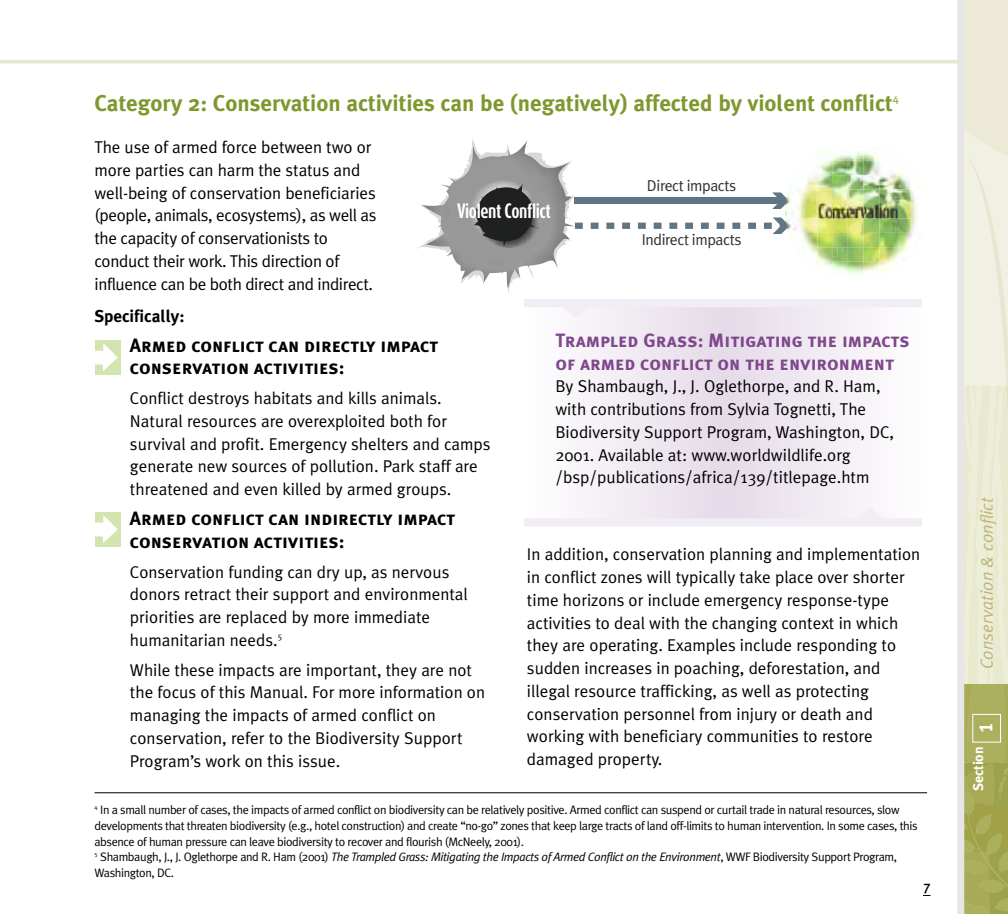
<style>
.page{position:relative;width:1008px;height:914px;background:#fff}
.page>*{position:absolute;margin:0;border:0;box-sizing:border-box;transform-origin:0 0}
.t1{font:700 22.75px "Meta Plus";color:#80972e}
.t2{font:19.25px/22.8px "Meta Plus Bold Caps";color:#000}
.t3{font:19.25px/22.8px "Meta Plus Bold Caps";color:#7f488c}
.t4{font:19.25px "Meta Plus Bold Caps";color:#fff}
.t5{font:italic 17.5px "Meta Plus Normal";color:#beb479}
.t6{font:700 17.32px "Dax Compact";letter-spacing:-.025em;color:#fff}
.t7{font:17.15px/22.8px "Meta Plus Normal";color:#000}
.t8{font:17.15px/22.8px "Meta Plus Normal";letter-spacing:-.02em;color:#000}
.t9{font:700 17.15px "Meta Plus";color:#000}
.t10{font:15.75px "Meta Plus Normal";letter-spacing:-.025em;color:#302e2e}
.t11{font:700 14px "Meta Plus";color:#fff}
.t12{font:14px "Meta Plus Medium Caps";color:#000}
.t13{font:12.25px/15.8px "Meta Plus Normal";letter-spacing:-.03em;color:#000}
.s1{font-style:italic}
</style>
<div class="page">
<svg style="left:964px;top:0;width:44px;height:914px;background:#dbdcba"></svg>
<div style="left:957px;top:0;width:7px;height:914px;background:#e6e6e6"></div>
<hr style="left:0;top:60px;width:961px;height:3px;background:#e9e6d2">
<div style="left:972px;top:714px;width:29px;height:28px;border:1px solid #fff"></div>
<hr style="left:94px;top:792px;width:833px;height:1px;background:#000">
<div style="left:95px;top:340px;width:25px;height:35px;background:#d3e5ae"></div>
<svg style="left:95px;top:343px;width:23px;height:28px"></svg>
<div style="left:95px;top:512px;width:25px;height:34px;background:#d3e5ae"></div>
<svg style="left:95px;top:515px;width:23px;height:28px"></svg>
<svg style="left:581px;top:318px;width:290px;height:190px"></svg>
<svg style="left:416px;top:139px;width:506px;height:179px"></svg>
<svg style="left:524px;top:508px;width:398px;height:18px"></svg>
<h1 class="t1" style="left:94px;top:89px;width:806px">Category 2: Conservation activities can be (negatively) affected by violent conflict<sup>4</sup></h1>
<p class="t8" style="left:95px;top:136px;width:284px">The use of armed force between two or more parties can harm the status and well-being of conservation beneficiaries (people, animals, ecosystems), as well as the capacity of conservationists to conduct their work. This direction of influence can be both direct and indirect.</p>
<p class="t9" style="left:94px;top:306px;width:92px">Specifically:</p>
<p class="t6" style="left:457px;top:204px;width:96px">Violent Conflict</p>
<p class="t10" style="left:647px;top:176px;width:91px">Direct impacts</p>
<p class="t10" style="left:642px;top:230px;width:101px">Indirect impacts</p>
<p class="t2" style="left:130px;top:333px;width:310px">Armed conflict can directly impact conservation activities:</p>
<p class="t7" style="left:130px;top:387px;width:362px">Conflict destroys habitats and kills animals.<br>Natural resources are overexploited both for survival and profit. Emergency shelters and camps generate new sources of pollution. Park staff are threatened and even killed by armed groups.</p>
<p class="t2" style="left:130px;top:507px;width:327px">Armed conflict can indirectly impact conservation activities:</p>
<p class="t7" style="left:130px;top:560px;width:339px">Conservation funding can dry up, as nervous donors retract their support and environmental priorities are replaced by more immediate humanitarian needs.<sup>5</sup></p>
<p class="t7" style="left:130px;top:658px;width:357px">While these impacts are important, they are not the focus of this Manual. For more information on managing the impacts of armed conflict on conservation, refer to the Biodiversity Support Program’s work on this issue.</p>
<p class="t3" style="left:555px;top:329px;width:356px">Trampled Grass: Mitigating the impacts of armed conflict on the environment</p>
<p class="t7" style="left:555px;top:375px;width:340px">By Shambaugh, J., J. Oglethorpe, and R. Ham, with contributions from Sylvia Tognetti, The Biodiversity Support Program, Washington, DC, 2001. Available at: www.worldwildlife.org /bsp/publications/africa/139/titlepage.htm</p>
<p class="t7" style="left:527px;top:543px;width:395px">In addition, conservation planning and implementation in conflict zones will typically take place over shorter time horizons or include emergency response-type activities to deal with the changing context in which they are operating. Examples include responding to sudden increases in poaching, deforestation, and illegal resource trafficking, as well as protecting conservation personnel from injury or death and working with beneficiary communities to restore damaged property.</p>
<p class="t13" style="left:94px;top:801px;width:825px"><sup>4</sup> In a small number of cases, the impacts of armed conflict on biodiversity can be relatively positive. Armed conflict can suspend or curtail trade in natural resources, slow developments that threaten biodiversity (e.g., hotel construction) and create “no-go” zones that keep large tracts of land off-limits to human intervention. In some cases, this absence of human pressure can leave biodiversity to recover and flourish (McNeely, 2001).<br><sup>5</sup> Shambaugh, J., J. Oglethorpe and R. Ham (2001) <span class="s1">The Trampled Grass: Mitigating the Impacts of Armed Conflict on the Environment</span>, WWF Biodiversity Support Program, Washington, DC.</p>
<p class="t12" style="left:923px;top:880px;width:9px">7</p>
<p class="t5" style="left:976px;top:669px;width:173px;rotate:-90deg">Conservation &amp; conflict</p>
<p class="t4" style="left:974px;top:733px;width:12px;rotate:-90deg">1</p>
<p class="t11" style="left:970px;top:791px;width:46px;rotate:-90deg">Section</p>
</div>
